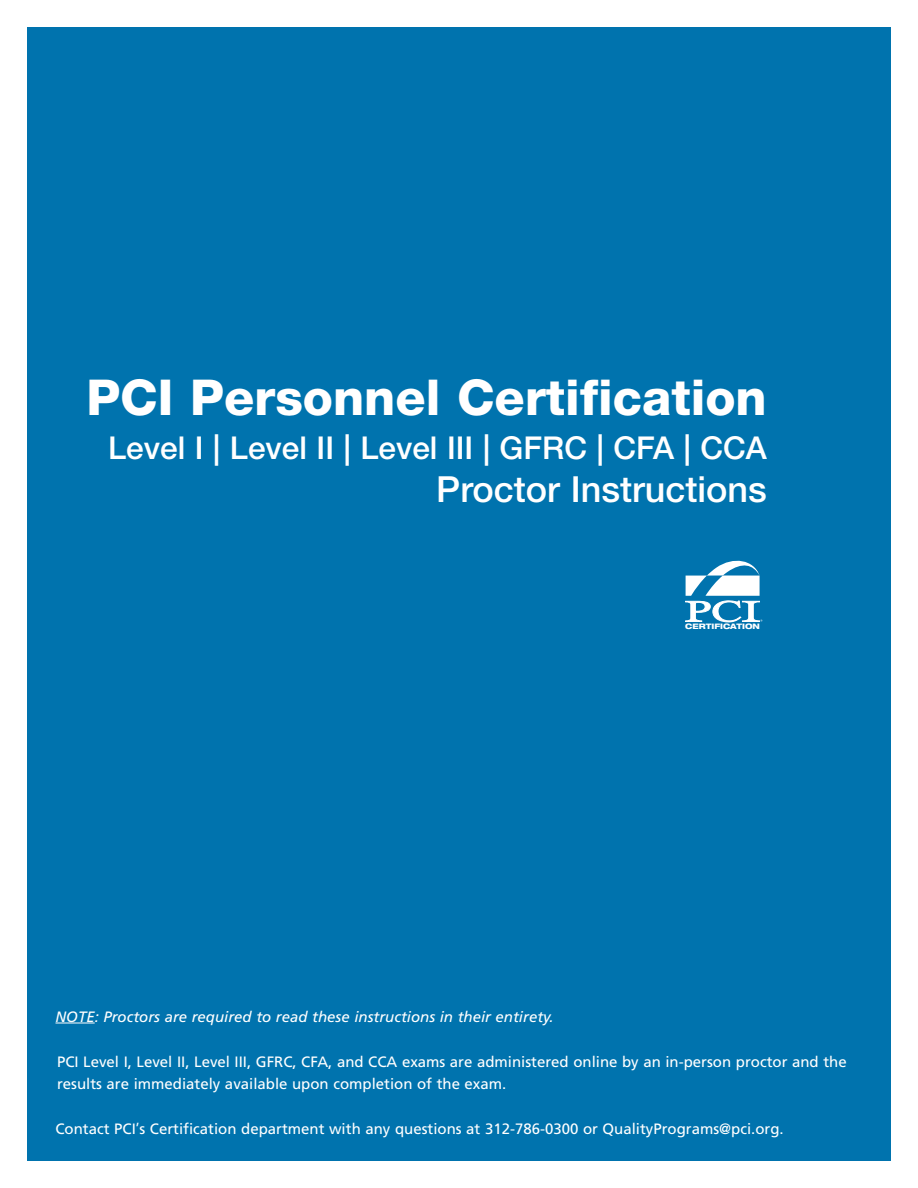
<style>
.page{position:relative;width:918px;height:1188px;background:#fff}
.page>*{position:absolute;margin:0;border:0;box-sizing:border-box;transform-origin:0 0}
.Head{font:800 49.5px "Helvetica Neue LT Std";color:#fff}
.Head-2{font:500 36px "Helvetica Neue LT Std";color:#fff}
.Head-3{font:500 31.5px "Helvetica Neue LT Std";color:#fff}
.Body{font:15px/22.5px "Frutiger LT Std";color:#fff}
.Body-2{font:italic 15px "Frutiger LT Std";color:#fff}
.t1{font:800 expanded 7.5px "Helvetica Neue LT Std";color:#fff}
.s1{font-stretch:condensed}
</style>
<div class="page">
<div style="left:27px;top:27px;width:864px;height:1134px;background:#0073ae"></div>
<hr style="left:56px;top:1023px;width:39px;height:1px;background:#fff">
<svg style="left:686px;top:560px;width:76px;height:62px"></svg>
<p class="Head" style="left:86px;top:368px;width:682px">PCI Personnel Certification</p>
<p class="Head-3" style="left:108px;top:429px;width:660px">Level I | Level II | Level III | GFRC | CFA | CCA</p>
<p class="Head-2" style="left:436px;top:468px;width:332px">Proctor Instructions</p>
<p class="t1" style="left:685px;top:622px;width:76px">CERTIFICATION</p>
<p class="Body-2" style="left:56px;top:1008px;width:500px">NOTE: Proctors are required to read these instructions in their entirety.</p>
<p class="Body" style="left:57px;top:1050px;width:791px">PCI Level I, Level II, Level III, GFRC, CFA, and CCA exams are administered online by an in-person proctor and the results are immediately available upon completion of the exam.</p>
<p class="Body" style="left:56px;top:1118px;width:730px">Contact PCI<span class="s1">’</span>s Certification department with any questions at 312-786-0300 or QualityPrograms@pci.org.</p>
</div>
